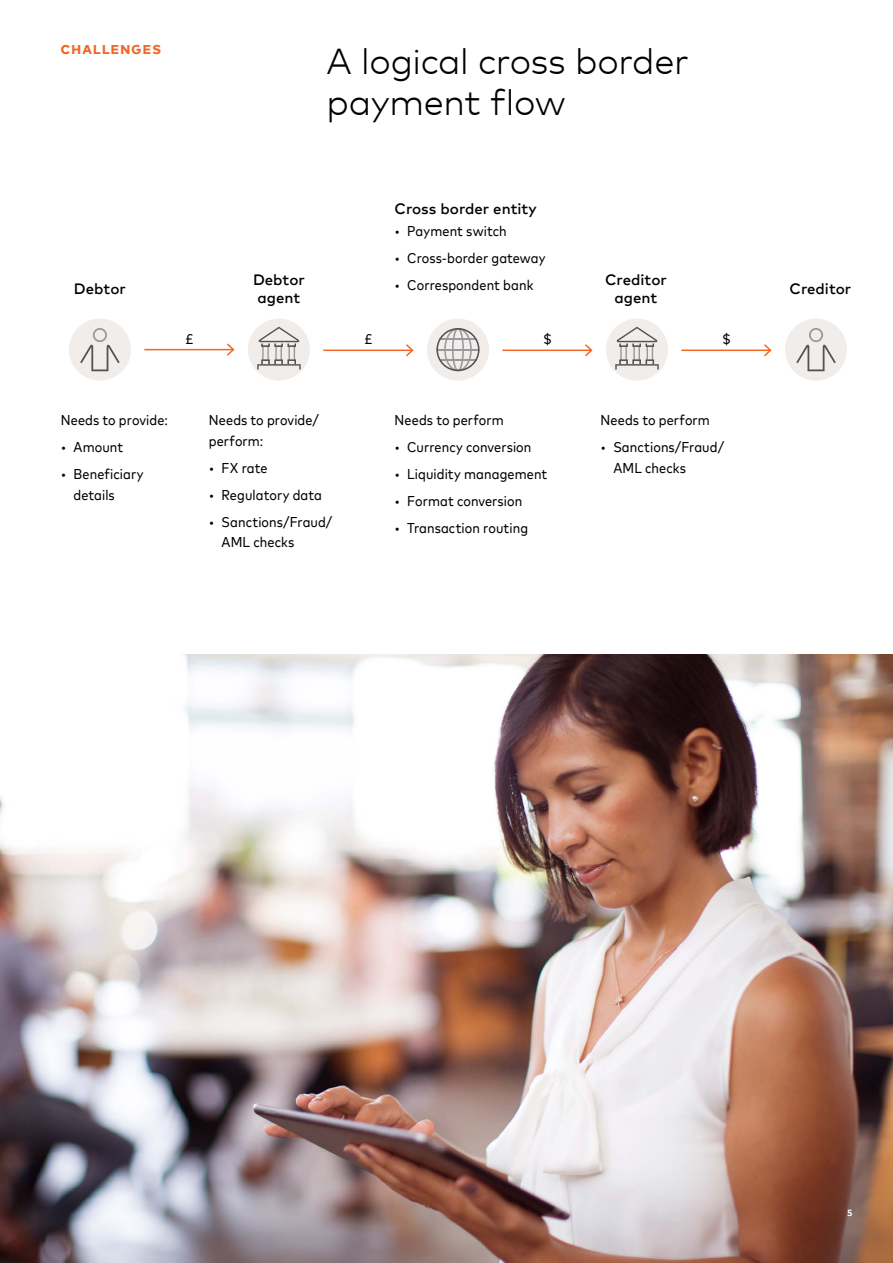
<style>
.page{position:relative;width:893px;height:1263px;background:#fff}
.page>*{position:absolute;margin:0;border:0;box-sizing:border-box;transform-origin:0 0}
.t1{font:300 36px/40.5px "Mark Offc For MC";letter-spacing:-.01em;color:#000}
.t2{font:500 15px/18px "Mark Offc For MC";color:#000;text-align:center}
.t3{font:14.25px/20.2px "Mark For MC Nrw";letter-spacing:.01em;color:#000}
.t4{font:800 12.75px "Mark Offc For MC";letter-spacing:.1em;color:#f26522}
.t5{font:700 9px "Mark Offc For MC";color:#fff}
</style>
<div class="page">
<div style="left:69px;top:319px;width:62px;height:62px;background:#f0edeb;border-radius:50%"></div>
<div style="left:785px;top:319px;width:62px;height:62px;background:#f0edeb;border-radius:50%"></div>
<div style="left:248px;top:319px;width:62px;height:62px;background:#f0edeb;border-radius:50%"></div>
<div style="left:606px;top:319px;width:62px;height:62px;background:#f0edeb;border-radius:50%"></div>
<div style="left:427px;top:319px;width:62px;height:62px;background:#f0edeb;border-radius:50%"></div>
<svg style="left:80px;top:328px;width:40px;height:43px"></svg>
<svg style="left:796px;top:328px;width:40px;height:43px"></svg>
<svg style="left:257px;top:327px;width:44px;height:43px"></svg>
<svg style="left:615px;top:327px;width:44px;height:43px"></svg>
<svg style="left:436px;top:328px;width:44px;height:43px"></svg>
<hr style="left:144px;top:349px;width:89px;height:1px;background:#f26522">
<svg style="left:225px;top:343px;width:10px;height:13px"></svg>
<hr style="left:323px;top:350px;width:89px;height:1px;background:#f26522">
<svg style="left:404px;top:344px;width:10px;height:13px"></svg>
<hr style="left:502px;top:350px;width:89px;height:1px;background:#f26522">
<svg style="left:583px;top:344px;width:10px;height:13px"></svg>
<hr style="left:681px;top:350px;width:89px;height:1px;background:#f26522">
<svg style="left:762px;top:344px;width:10px;height:13px"></svg>
<img style="left:0;top:655px;width:893px;height:608px">
<p class="t4" style="left:61px;top:40px;width:102px">CHALLENGES</p>
<h1 class="t1" style="left:326px;top:38px;width:364px">A logical cross border payment flow</h1>
<p class="t2" style="left:394px;top:198px;width:144px">Cross border entity</p>
<p class="t3" style="left:394px;top:220px;width:114px">• Payment switch</p>
<p class="t3" style="left:394px;top:247px;width:152px">• Cross-border gateway</p>
<p class="t3" style="left:394px;top:274px;width:140px">• Correspondent bank</p>
<p class="t2" style="left:74px;top:279px;width:53px">Debtor</p>
<p class="t2" style="left:253px;top:270px;width:53px">Debtor agent</p>
<p class="t2" style="left:605px;top:270px;width:63px">Creditor agent</p>
<p class="t2" style="left:790px;top:279px;width:63px">Creditor</p>
<p class="t3" style="left:185px;top:328px;width:10px">£</p>
<p class="t3" style="left:364px;top:328px;width:10px">£</p>
<p class="t3" style="left:543px;top:328px;width:10px">$</p>
<p class="t3" style="left:722px;top:328px;width:10px">$</p>
<p class="t3" style="left:61px;top:409px;width:109px">Needs to provide:</p>
<p class="t3" style="left:61px;top:436px;width:64px">• Amount</p>
<p class="t3" style="left:74px;top:463px;width:71px;text-indent:-13px">• Beneficiary details</p>
<p class="t3" style="left:209px;top:409px;width:112px">Needs to provide/ perform:</p>
<p class="t3" style="left:209px;top:456px;width:60px">• FX rate</p>
<p class="t3" style="left:209px;top:483px;width:115px">• Regulatory data</p>
<p class="t3" style="left:222px;top:510px;width:112px;text-indent:-13px">• Sanctions/Fraud/<br>AML checks</p>
<p class="t3" style="left:394px;top:409px;width:111px">Needs to perform</p>
<p class="t3" style="left:394px;top:436px;width:138px">• Currency conversion</p>
<p class="t3" style="left:394px;top:463px;width:154px">• Liquidity management</p>
<p class="t3" style="left:394px;top:490px;width:129px">• Format conversion</p>
<p class="t3" style="left:394px;top:517px;width:135px">• Transaction routing</p>
<p class="t3" style="left:601px;top:409px;width:111px">Needs to perform</p>
<p class="t3" style="left:613px;top:436px;width:112px;text-indent:-13px">• Sanctions/Fraud/<br>AML checks</p>
<p class="t5" style="left:847px;top:1206px;width:7px">5</p>
</div>
